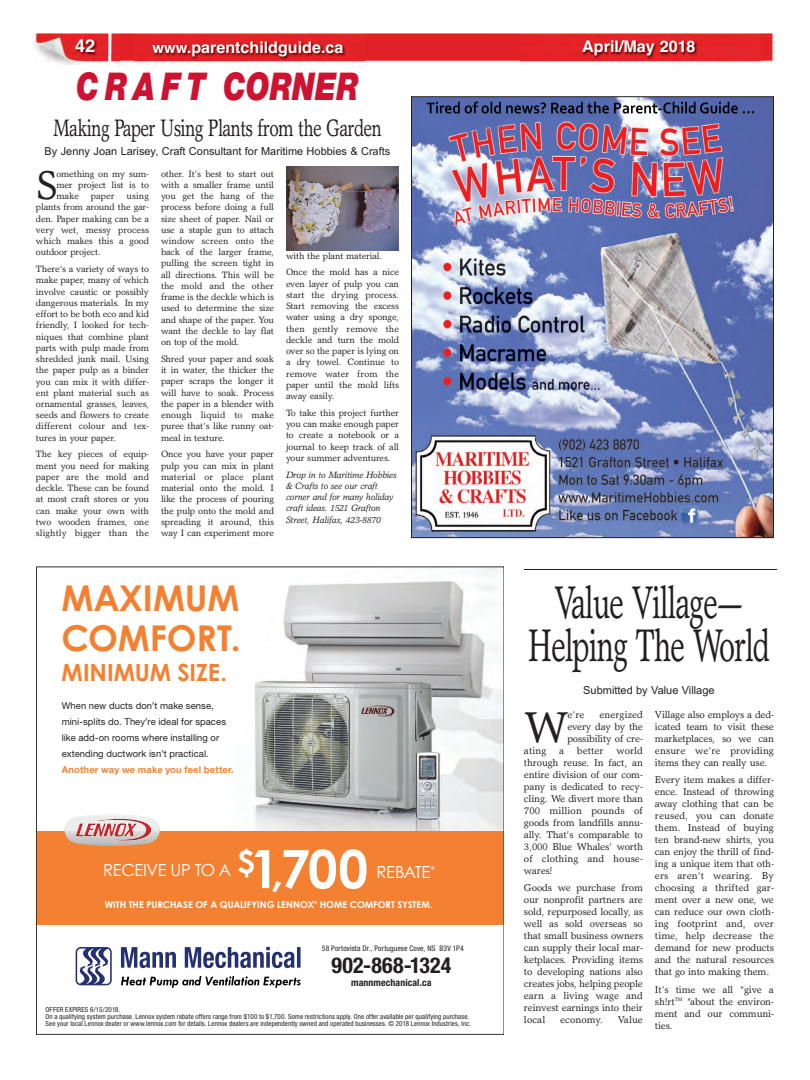
<style>
.page{position:relative;width:810px;height:1080px;background:#fff}
.page>*{position:absolute;margin:0;border:0;box-sizing:border-box;transform-origin:0 0}
.t1{font:52.9px "Century Gothic Bold+T42";color:#fff}
.t2{font:46px/43px "Garth Graphic";letter-spacing:-.04em;color:#231f20;text-align:center;scale:.65 1}
.t3{font:43.4px "Garth Graphic";color:#231f20}
.t4{font:40.5px "Garth Graphic";color:#231f20}
.t5{font:italic 900 38.3px "Helvetica Neue";color:#cd1331;scale:.79 1}
.t6{font:35.6px/40px "Century Gothic Bold+T42";letter-spacing:-.005em;color:#f48031}
.t7{font:30.8px "Century Gothic Bold+T42";color:#fff}
.t8{font:24px "Garth Graphic";letter-spacing:-.04em;color:#231f20;scale:.73 1}
.t9{font:23.7px "Century Gothic Bold+T42";letter-spacing:-.005em;color:#f48031}
.t10{font:700 condensed 21.9px "Helvetica Neue";letter-spacing:.015em;color:#231f20}
.t11{font:700 18px "Helvetica";color:#fff}
.t12{font:16.6px "Century Gothic+T42";letter-spacing:-.025em;color:#fff}
.t13{font:700 16px "Helvetica";color:#fff}
.t14{font:11px "Arial";color:#231f20}
.t15{font:10px/12px "Garth Graphic";letter-spacing:-.015em;color:#231f20;text-align:justify}
.t16{font:10px "Garth Graphic";letter-spacing:.005em;color:#231f20}
.t17{font:700 condensed 9.9px "Helvetica Neue";letter-spacing:.01em;color:#231f20}
.t18{font:9.4px/16.1px "Helvetica Neue";letter-spacing:.005em;color:#231f20}
.t19{font:9.4px "Century Gothic Bold+T42";letter-spacing:-.01em;color:#fff}
.t20{font:700 9.4px "Helvetica Neue";letter-spacing:.015em;color:#f48031}
.t21{font:9.2px/11.2px "Garth Graphic";letter-spacing:-.015em;color:#231f20;text-align:justify}
.t22{font:italic 9.2px/11.2px "Garth Graphic";letter-spacing:-.02em;color:#231f20}
.t23{font:condensed 7.7px "Helvetica Neue";letter-spacing:.015em;color:#231f20}
.t24{font:condensed 7px/7px "Helvetica Neue";letter-spacing:.015em;color:#231f20}
.t25{font:4.1px "Century Gothic Bold+T42";color:#fff}
.s1{font-size:15px}
.s2{font-size:45.6px}
</style>
<div class="page">
<img style="left:33px;top:34px;width:741px;height:30px">
<img style="left:55px;top:33px;width:64px;height:32px">
<svg style="left:107px;top:33px;width:6px;height:32px"></svg>
<img style="left:135px;top:33px;width:230px;height:31px">
<img style="left:521px;top:33px;width:240px;height:31px">
<hr style="left:524px;top:569px;width:253px;height:1px;background:#231f20">
<img style="left:413px;top:98px;width:359px;height:438px">
<img style="left:427px;top:102px;width:60px;height:12px">
<img style="left:160px;top:569px;width:342px;height:263px">
<div style="left:36px;top:832px;width:468px;height:93px;background:#f48031"></div>
<svg style="left:64px;top:814px;width:96px;height:32px"></svg>
<svg style="left:75px;top:946px;width:226px;height:42px"></svg>
<img style="left:287px;top:167px;width:112px;height:84px">
<h3 class="t11" style="left:75px;top:40px;width:22px">42</h3>
<h3 class="t13" style="left:153px;top:41px;width:192px"><span class="s1">www.</span>parentchildguide.ca</h3>
<h3 class="t13" style="left:582px;top:41px;width:115px">April/May 2018</h3>
<h3 class="t5" style="left:76px;top:72px;width:359px">CRAFT CORNER</h3>
<h3 class="t8" style="left:53px;top:119px;width:452px">Making Paper Using Plants from the Garden</h3>
<p class="t14" style="left:45px;top:147px;width:347px">By Jenny Joan Larisey, Craft Consultant for Maritime Hobbies &amp; Crafts</p>
<h3 class="t4" style="left:36px;top:170px;width:23px">S</h3>
<p class="t21" style="left:56px;top:169px;width:94px">omething on my sum&shy;mer project list is to make</p>
<p class="t21" style="left:36px;top:191px;width:115px;text-indent:91px">using plants from around the gar&shy;den. Paper making can be a very wet, messy process which makes this a good outdoor project.</p>
<p class="t21" style="left:36px;top:264px;width:115px">There’s a variety of ways to make paper, many of which involve caustic or possibly dangerous materials. In my effort to be both eco and kid friendly, I looked for tech&shy;niques that combine plant parts with pulp made from shredded junk mail. Using the paper pulp as a binder you can mix it with differ&shy;ent plant material such as ornamental grasses, leaves, seeds and flowers to create different colour and tex&shy;tures in your paper.</p>
<p class="t21" style="left:36px;top:450px;width:115px">The key pieces of equip&shy;ment you need for making paper are the mold and deckle. These can be found at most craft stores or you can make your own with two wooden frames, one slightly bigger than the</p>
<p class="t21" style="left:91px;top:191px;width:25px">paper</p>
<p class="t21" style="left:161px;top:169px;width:115px">other. It’s best to start out with a smaller frame until you get the hang of the process before doing a full size sheet of paper. Nail or use a staple gun to attach window screen onto the back of the larger frame, pulling the screen tight in all directions. This will be the mold and the other frame is the deckle which is used to determine the size and shape of the paper. You want the deckle to lay flat on top of the mold.</p>
<p class="t21" style="left:161px;top:354px;width:115px">Shred your paper and soak it in water, the thicker the paper scraps the longer it will have to soak. Process the paper in a blender with enough liquid to make puree that’s like runny oat&shy;meal in texture.</p>
<p class="t21" style="left:161px;top:450px;width:115px">Once you have your paper pulp you can mix in plant material or place plant material onto the mold. I like the process of pouring the pulp onto the mold and spreading it around, this way I can experiment more</p>
<p class="t21" style="left:286px;top:248px;width:115px;line-height:16.7px">with the plant material.<br>Once the mold has a nice</p>
<p class="t21" style="left:286px;top:279px;width:115px">even layer of pulp you can start the drying process.<br>Start removing the excess water using a dry sponge, then gently remove the deckle and turn the mold over so the paper is lying on a dry towel. Continue to remove water from the paper until the mold lifts away easily.</p>
<p class="t21" style="left:286px;top:408px;width:115px">To take this project further you can make enough paper to create a notebook or a journal to keep track of all your summer adventures.</p>
<p class="t22" style="left:286px;top:470px;width:112px">Drop in to Maritime Hobbies &amp; Crafts to see our craft corner and for many holiday craft ideas. 1521 Grafton<br>Street, Halifax, 423-8870</p>
<h3 class="t6" style="left:62px;top:582px;width:181px">MAXIMUM<br>COMFORT.</h3>
<h3 class="t9" style="left:62px;top:664px;width:167px">MINIMUM SIZE.</h3>
<p class="t18" style="left:62px;top:698px;width:166px">When new ducts don’t make sense, mini-splits do. They’re ideal for spaces like add-on rooms where installing or extending ductwork isn’t practical.</p>
<p class="t20" style="left:62px;top:767px;width:174px">Another way we make you feel better.</p>
<h3 class="t7" style="left:237px;top:850px;width:19px">$</h3>
<h1 class="t1" style="left:250px;top:850px;width:120px">1<span class="s2">,</span>700</h1>
<h3 class="t12" style="left:103px;top:865px;width:130px">RECEIVE UP TO A</h3>
<h3 class="t12" style="left:377px;top:866px;width:60px">REBATE<sup>*</sup></h3>
<p class="t19" style="left:105px;top:901px;width:211px">WITH THE PURCHASE OF A QUALIFYING LENNOX</p>
<p class="t25" style="left:314px;top:901px;width:5px">®</p>
<p class="t19" style="left:320px;top:901px;width:115px">HOME COMFORT SYSTEM.</p>
<p class="t23" style="left:322px;top:945px;width:143px">58 Portovista Dr., Portuguese Cove, NS B3V 1P4</p>
<h3 class="t10" style="left:331px;top:958px;width:121px">902-868-1324</h3>
<p class="t17" style="left:351px;top:979px;width:82px">mannmechanical.ca</p>
<p class="t24" style="left:46px;top:1007px;width:427px">OFFER EXPIRES 6/15/2018.<br>On a qualifying system purchase. Lennox system rebate offers range from $100 to $1,700. Some restrictions apply. One offer available per qualifying purchase.<br>See your local Lennox dealer or www.lennox.com for details. Lennox dealers are independently owned and operated businesses. © 2018 Lennox Industries, Inc.</p>
<h2 class="t2" style="left:528px;top:585px;width:374px">Value Village—<br>Helping The World</h2>
<p class="t14" style="left:583px;top:686px;width:133px">Submitted by Value Village</p>
<p class="t15" style="left:567px;top:710px;width:77px;text-indent:32px">energized every day by the possibility of cre-</p>
<h3 class="t3" style="left:524px;top:711px;width:46px">W</h3>
<p class="t15" style="left:567px;top:710px;width:19px">e’re</p>
<p class="t15" style="left:524px;top:746px;width:121px;text-indent:93px">world through reuse. In fact, an entire division of our com&shy;pany is dedicated to recy&shy;cling. We divert more than 700 million pounds of goods from landfills annu&shy;ally. That’s comparable to 3,000 Blue Whales’ worth of clothing and house&shy;wares!</p>
<p class="t15" style="left:524px;top:883px;width:121px">Goods we purchase from our nonprofit partners are sold, repurposed locally, as well as sold overseas so that small business owners can supply their local mar&shy;ketplaces. Providing items to developing nations also creates jobs, helping people earn a living wage and reinvest earnings into their local</p>
<p class="t15" style="left:524px;top:746px;width:24px">ating</p>
<p class="t15" style="left:559px;top:746px;width:6px">a</p>
<p class="t15" style="left:577px;top:746px;width:28px">better</p>
<p class="t16" style="left:560px;top:1016px;width:44px">economy.</p>
<p class="t15" style="left:618px;top:1015px;width:27px">Value</p>
<p class="t15" style="left:655px;top:710px;width:121px">Village also employs a ded&shy;icated team to visit these marketplaces, so we can ensure we’re providing items they can really use.</p>
<p class="t15" style="left:655px;top:775px;width:121px">Every item makes a differ&shy;ence. Instead of throwing away clothing that can be reused, you can donate them. Instead of buying ten brand-new shirts, you can enjoy the thrill of find&shy;ing a unique item that oth&shy;ers aren’t wearing. By choosing a thrifted gar&shy;ment over a new one, we can reduce our own cloth&shy;ing footprint and, over time, help decrease the demand for new products and the natural resources that go into making them.</p>
<p class="t15" style="left:655px;top:984px;width:121px">It’s time we all “give a sh!rt<sup>TM</sup> “about the environ&shy;ment and our communi&shy;ties.</p>
</div>
